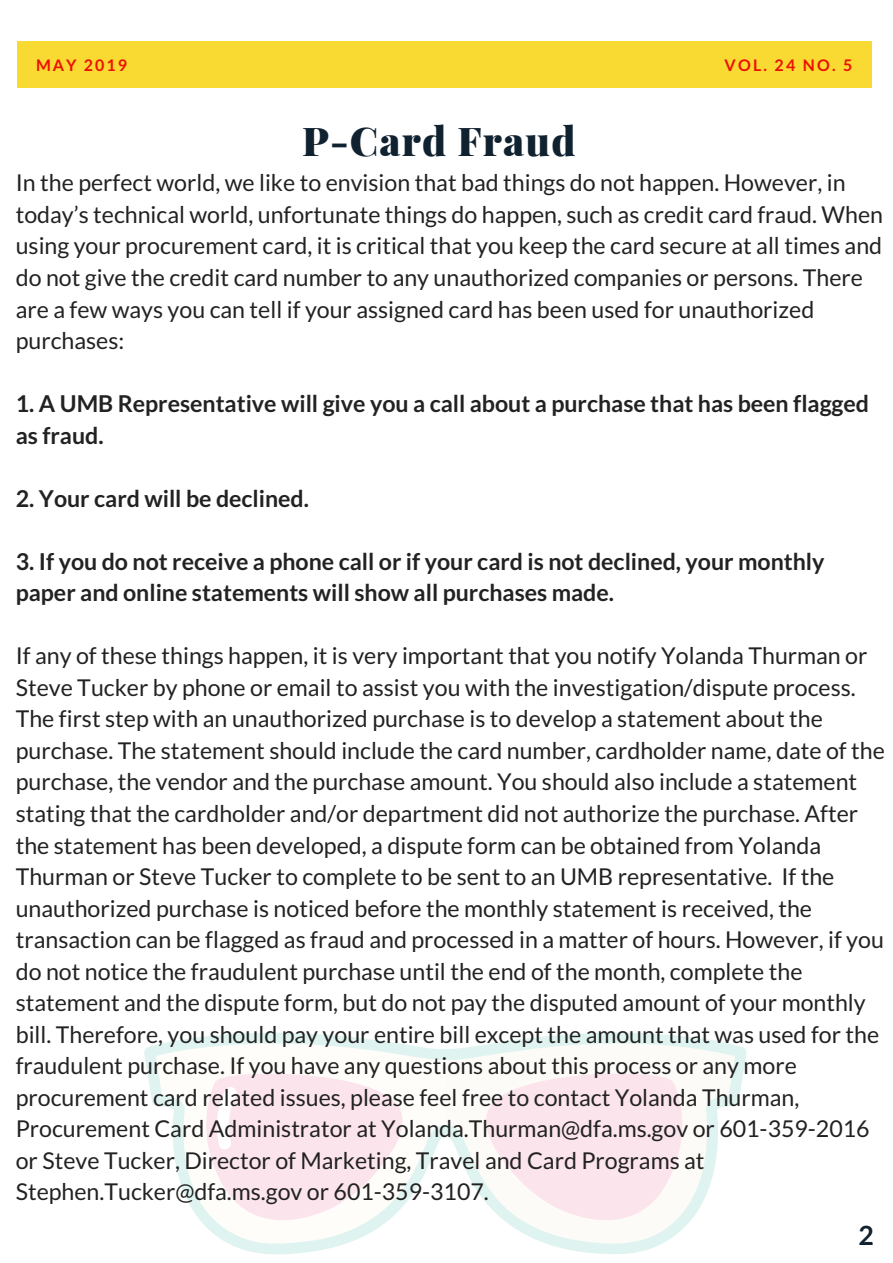
<style>
.page{position:relative;width:893px;height:1263px;background:#fff}
.page>*{position:absolute;margin:0;border:0;box-sizing:border-box;transform-origin:0 0}
.t1{font:900 39.75px "Playfair Display";letter-spacing:.03em;color:#10212f}
.t2{font:700 26.55px "Lato";color:#10212f}
.t3{font:23.25px/31.5px "Lato";color:#222}
.t4{font:700 23.25px/31.5px "Lato";color:#222}
.t5{font:700 15.9px "Lato";letter-spacing:.13em;color:#ed1000}
</style>
<div class="page">
<div style="left:17px;top:42px;width:854px;height:46px;background:#f9da32"></div>
<svg style="left:144px;top:1032px;width:603px;height:222px"></svg>
<svg style="left:473px;top:1069px;width:224px;height:172px"></svg>
<svg style="left:191px;top:1069px;width:224px;height:172px"></svg>
<p class="t5" style="left:36px;top:55px;width:93px">MAY 2019</p>
<p class="t5" style="left:724px;top:55px;width:129px">VOL. 24 NO. 5</p>
<h1 class="t1" style="left:302px;top:113px;width:275px">P-Card Fraud</h1>
<p class="t3" style="left:16px;top:167px;width:869px">In the perfect world, we like to envision that bad things do not happen. However, in today’s technical world, unfortunate things do happen, such as credit card fraud. When using your procurement card, it is critical that you keep the card secure at all times and do not give the credit card number to any unauthorized companies or persons. There are a few ways you can tell if your assigned card has been used for unauthorized purchases:</p>
<p class="t4" style="left:16px;top:387px;width:855px">1. A UMB Representative will give you a call about a purchase that has been flagged as fraud.</p>
<p class="t4" style="left:16px;top:482px;width:295px">2. Your card will be declined.</p>
<p class="t4" style="left:16px;top:545px;width:810px">3. If you do not receive a phone call or if your card is not declined, your monthly paper and online statements will show all purchases made.</p>
<p class="t3" style="left:16px;top:640px;width:871px">If any of these things happen, it is very important that you notify Yolanda Thurman or Steve Tucker by phone or email to assist you with the investigation/dispute process.<br>The first step with an unauthorized purchase is to develop a statement about the purchase. The statement should include the card number, cardholder name, date of the purchase, the vendor and the purchase amount. You should also include a statement stating that the cardholder and/or department did not authorize the purchase. After the statement has been developed, a dispute form can be obtained from Yolanda Thurman or Steve Tucker to complete to be sent to an UMB representative. If the unauthorized purchase is noticed before the monthly statement is received, the transaction can be flagged as fraud and processed in a matter of hours. However, if you do not notice the fraudulent purchase until the end of the month, complete the statement and the dispute form, but do not pay the disputed amount of your monthly bill. Therefore, you should pay your entire bill except the amount that was used for the fraudulent purchase. If you have any questions about this process or any more procurement card related issues, please feel free to contact Yolanda Thurman, Procurement Card Administrator at Yolanda.Thurman@dfa.ms.gov or 601-359-2016 or Steve Tucker, Director of Marketing, Travel and Card Programs at Stephen.Tucker@dfa.ms.gov or 601-359-3107.</p>
<p class="t2" style="left:858px;top:1219px;width:17px">2</p>
</div>
